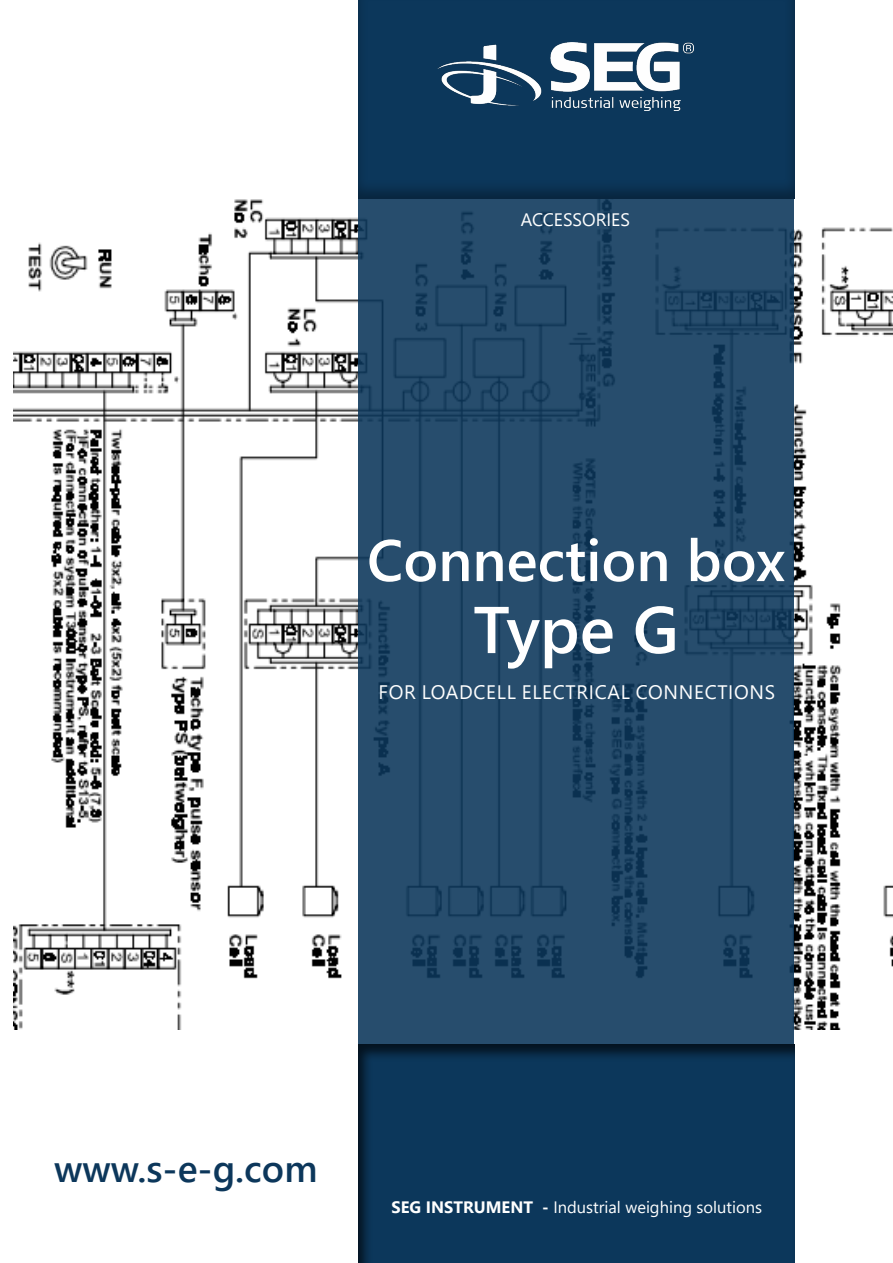
<style>
.page{position:relative;width:893px;height:1263px;background:#fff}
.page>*{position:absolute;margin:0;border:0;box-sizing:border-box;transform-origin:0 0}
.t1{font:600 66px "Segoe UI";color:#fff}
.t2{font:600 58.5px "Segoe UI";color:#fff}
.t3{font:600 37.5px "Segoe UI";color:#0c375b}
.t4{font:19.5px "Segoe UI";letter-spacing:.035em;color:#fff}
.t5{font:18px "Segoe UI";color:#fff}
.t6{font:16.5px "Segoe UI";color:#fff}
.s1{font-weight:700}
</style>
<div class="page">
<img style="left:14px;top:199px;width:879px;height:831px">
<svg style="left:359px;top:200px;width:435px;height:841px;background:#244a6a"></svg>
<div style="left:357px;top:1041px;width:440px;height:222px;background:#231f20;opacity:.75"></div>
<div style="left:358px;top:0;width:440px;height:200px;background:#231f20;opacity:.37"></div>
<img style="left:438px;top:43px;width:255px;height:67px">
<p class="t5" style="left:521px;top:202px;width:111px">ACCESSORIES</p>
<p class="t2" style="left:367px;top:505px;width:420px">Connection box</p>
<p class="t1" style="left:473px;top:567px;width:207px">Type G</p>
<p class="t4" style="left:378px;top:674px;width:398px">FOR LOADCELL ELECTRICAL CONNECTIONS</p>
<p class="t3" style="left:54px;top:1133px;width:265px">www.s-e-g.com</p>
<p class="t6" style="left:392px;top:1192px;width:372px"><span class="s1">SEG INSTRUMENT -</span> Industrial weighing solutions</p>
</div>
